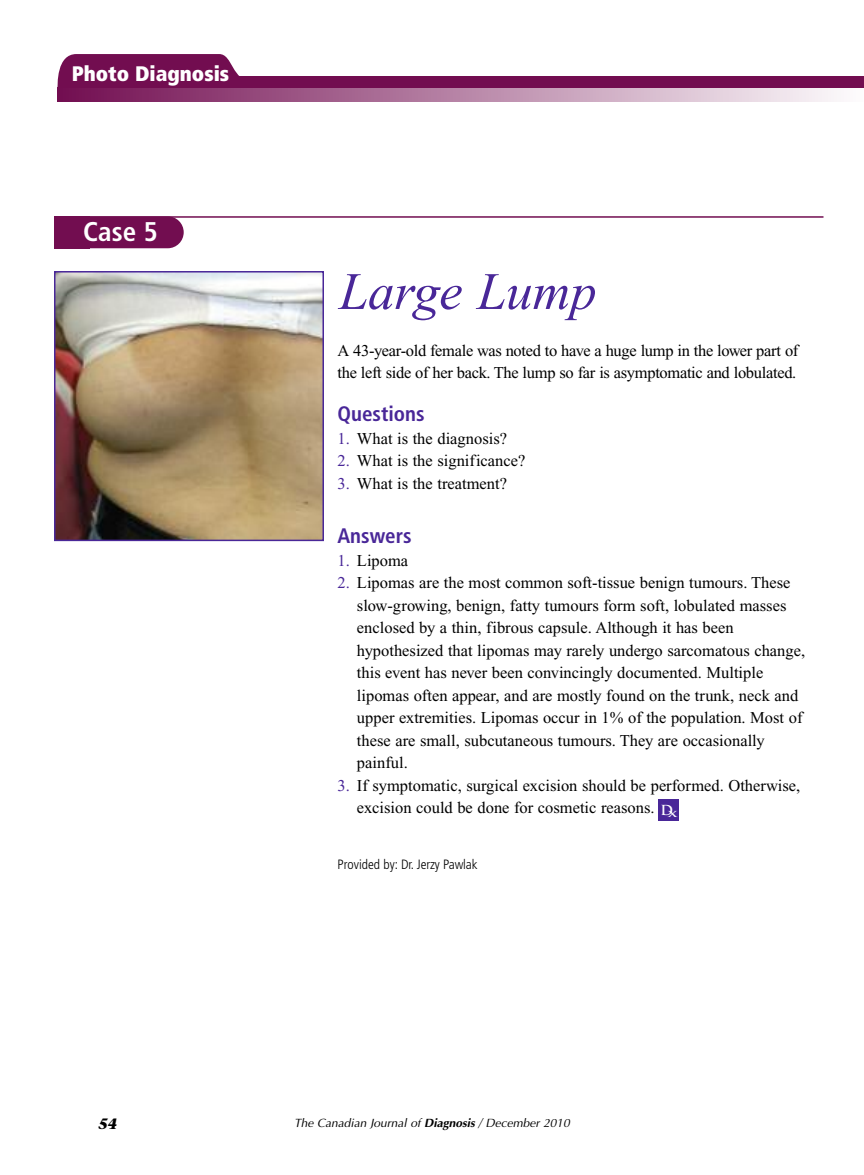
<style>
.page{position:relative;width:864px;height:1175px;background:#fff}
.page>*{position:absolute;margin:0;border:0;box-sizing:border-box;transform-origin:0 0}
.t1{font:italic 52.5px "Times New Roman";color:#492798}
.t2{font:700 condensed 27px "Frutiger";color:#fff}
.t3{font:700 condensed 21px "Frutiger";color:#492798}
.t4{font:900 condensed 21px "Frutiger";color:#fff}
.t5{font:16.5px/22.5px "Times New Roman";color:#000}
.t6{font:16.5px/22.5px "Times New Roman";letter-spacing:-.02em;color:#000}
.t7{font:italic 700 15px "Stone Serif";color:#000}
.t8{font:300 condensed 13.5px "Frutiger";letter-spacing:-.01em;color:#000}
.t9{font:700 13.5px "Trajan";color:#fff}
.t10{font:italic 12px "Optima";color:#000}
.s1{color:#492798}
.s2{font-weight:700}
</style>
<div class="page">
<svg style="left:57px;top:54px;width:183px;height:35px;background:#88336c"></svg>
<hr style="left:69px;top:216px;width:755px;height:2px;background:#720d50">
<div style="left:55px;top:216px;width:129px;height:32px;background:#720d50;border-radius:16px"></div>
<div style="left:54px;top:216px;width:36px;height:32px;background:#720d50"></div>
<img style="left:57px;top:274px;width:264px;height:264px">
<div style="left:54px;top:271px;width:270px;height:270px;border:2px solid #492798"></div>
<div style="left:659px;top:799px;width:20px;height:22px;background:#492798"></div>
<div style="left:59px;top:76px;width:805px;height:13px;background:#720d50"></div>
<div style="left:62px;top:64px;width:169px;height:34px;background:#720d50"></div>
<svg style="left:57px;top:89px;width:777px;height:12px;background:#b580a3"></svg>
<p class="t4" style="left:72px;top:66px;width:159px">Photo Diagnosis</p>
<h2 class="t2" style="left:83px;top:221px;width:76px">Case 5</h2>
<h1 class="t1" style="left:339px;top:272px;width:259px">Large Lump</h1>
<p class="t6" style="left:338px;top:340px;width:462px">A 43-year-old female was noted to have a huge lump in the lower part of the left side of her back. The lump so far is asymptomatic and lobulated.</p>
<p class="t3" style="left:338px;top:405px;width:89px">Questions</p>
<p class="t5" style="left:338px;top:428px;width:171px"><span class="s1">1.</span> What is the diagnosis?</p>
<p class="t5" style="left:338px;top:451px;width:189px"><span class="s1">2.</span> What is the significance?</p>
<p class="t5" style="left:338px;top:473px;width:171px"><span class="s1">3.</span> What is the treatment?</p>
<p class="t3" style="left:338px;top:527px;width:76px">Answers</p>
<p class="t5" style="left:338px;top:550px;width:72px"><span class="s1">1.</span> Lipoma</p>
<p class="t5" style="left:357px;top:573px;width:450px;text-indent:-19px"><span class="s1">2.</span> Lipomas are the most common soft-tissue benign tumours. These slow-growing, benign, fatty tumours form soft, lobulated masses enclosed by a thin, fibrous capsule. Although it has been hypothesized that lipomas may rarely undergo sarcomatous change, this event has never been convincingly documented. Multiple lipomas often appear, and are mostly found on the trunk, neck and upper extremities. Lipomas occur in 1% of the population. Most of these are small, subcutaneous tumours. They are occasionally painful.</p>
<p class="t5" style="left:357px;top:775px;width:445px;text-indent:-19px"><span class="s1">3.</span> If symptomatic, surgical excision should be performed. Otherwise, excision could be done for cosmetic reasons.</p>
<p class="t9" style="left:660px;top:802px;width:18px">D<sub>x</sub></p>
<p class="t8" style="left:338px;top:858px;width:142px">Provided by: Dr. Jerzy Pawlak</p>
<p class="t7" style="left:98px;top:1118px;width:20px">54</p>
<p class="t10" style="left:294px;top:1115px;width:277px">The Canadian Journal of <span class="s2">Diagnosis</span> / December 2010</p>
</div>
